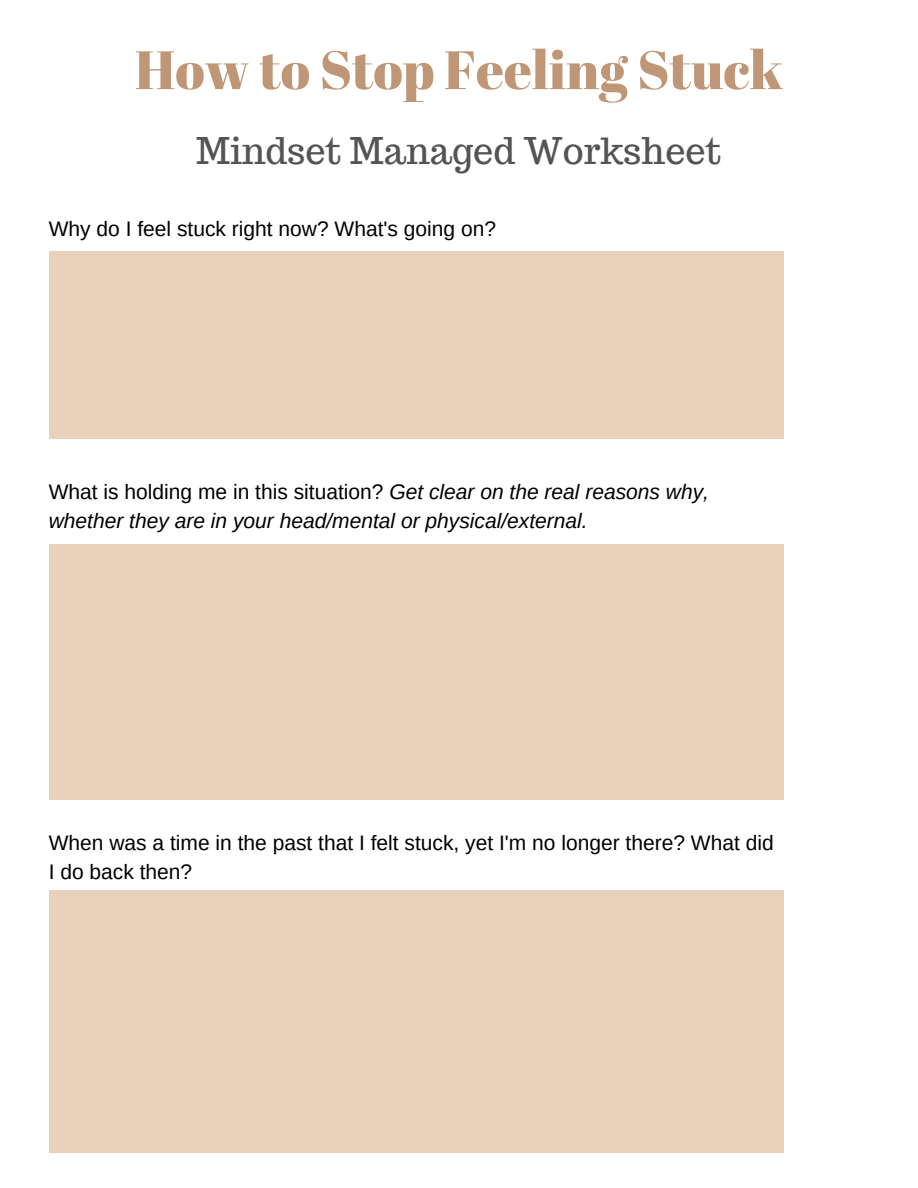
<style>
.page{position:relative;width:918px;height:1188px;background:#fff}
.page>*{position:absolute;margin:0;border:0;box-sizing:border-box;transform-origin:0 0}
.t1{font:54px "Abril Fatface";color:#bf9776}
.t2{font:36px "Trocchi";color:#545454}
.t3{font:21px/29.2px "Arimo";color:#000}
.t4{font:italic 21px/29.2px "Arimo";color:#000}
.s1{font-style:normal}
</style>
<div class="page">
<div style="left:49px;top:252px;width:734px;height:187px;background:#e9d1bc"></div>
<div style="left:49px;top:544px;width:734px;height:255px;background:#e9d1bc"></div>
<div style="left:49px;top:891px;width:734px;height:262px;background:#e9d1bc"></div>
<h1 class="t1" style="left:135px;top:32px;width:650px">How to Stop Feeling Stuck</h1>
<h2 class="t2" style="left:196px;top:127px;width:527px">Mindset Managed Worksheet</h2>
<p class="t3" style="left:49px;top:214px;width:449px">Why do I feel stuck right now? What's going on?</p>
<p class="t4" style="left:49px;top:477px;width:662px"><span class="s1">What is holding me in this situation?</span> Get clear on the real reasons why, whether they are in your head/mental or physical/external.</p>
<p class="t3" style="left:49px;top:828px;width:726px">When was a time in the past that I felt stuck, yet I'm no longer there? What did<br>I do back then?</p>
</div>
